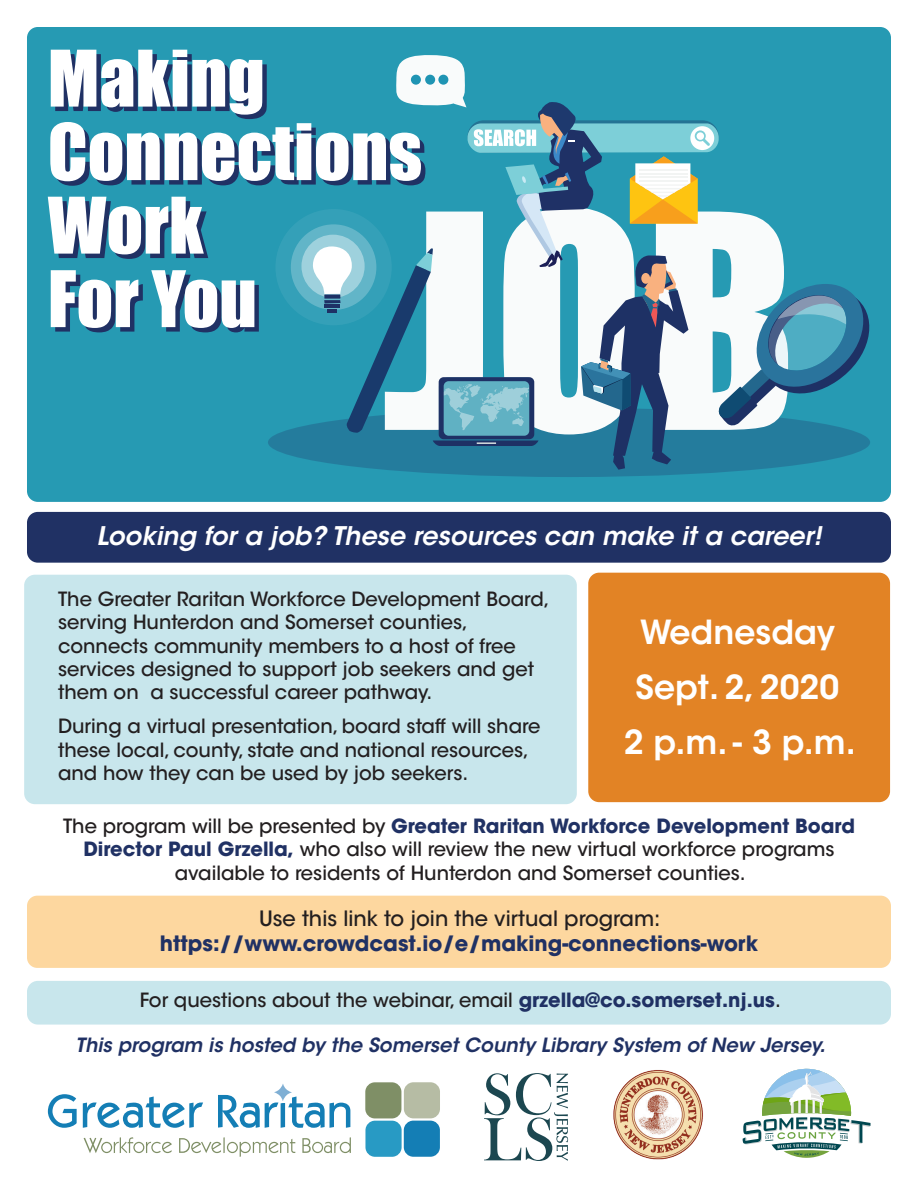
<style>
.page{position:relative;width:918px;height:1188px;background:#fff}
.page>*{position:absolute;margin:0;border:0;box-sizing:border-box;transform-origin:0 0}
.t1{font:72px/73.5px "Impact";color:#fff}
.t2{font:600 33px/54.6px "ITC Avant Garde Std";color:#fff;text-align:center}
.t3{font:italic 600 25.5px "ITC Avant Garde Std";color:#fff}
.t4{font:700 21px "ITC Avant Garde Std";color:#203164}
.t5{font:500 21px "ITC Avant Garde Std";color:#231f20}
.t6{font:500 19.5px/23.4px "ITC Avant Garde Std";color:#231f20}
.t7{font:italic 600 19.5px "ITC Avant Garde Std";color:#203164}
.s1{font-weight:700;color:#203164}
</style>
<div class="page">
<svg style="left:84px;top:1137px;width:88px;height:16px"></svg>
<svg style="left:179px;top:1137px;width:116px;height:20px"></svg>
<svg style="left:302px;top:1137px;width:49px;height:16px"></svg>
<div style="left:365px;top:1082px;width:36px;height:36px;background:#7f8f66;border-radius:10px"></div>
<div style="left:404px;top:1082px;width:36px;height:36px;background:#b6bca4;border-radius:10px"></div>
<div style="left:365px;top:1121px;width:37px;height:36px;background:#289ac4;border-radius:10px"></div>
<div style="left:404px;top:1121px;width:36px;height:36px;background:#147eb5;border-radius:10px"></div>
<svg style="left:48px;top:1094px;width:29px;height:34px"></svg>
<svg style="left:83px;top:1097px;width:120px;height:31px"></svg>
<svg style="left:218px;top:1084px;width:132px;height:44px"></svg>
<svg style="left:742px;top:1068px;width:129px;height:90px"></svg>
<img style="left:613px;top:1070px;width:90px;height:90px">
<svg style="left:484px;top:1073px;width:84px;height:88px"></svg>
<div style="left:588px;top:573px;width:302px;height:229px;background:#e28325;border-radius:11px"></div>
<div style="left:24px;top:575px;width:553px;height:229px;background:#c8e6ec;border-radius:11px"></div>
<div style="left:27px;top:512px;width:864px;height:51px;background:#203164;border-radius:11px"></div>
<div style="left:27px;top:27px;width:864px;height:475px;background:#269ab3;border-radius:11px"></div>
<div style="left:27px;top:896px;width:864px;height:72px;background:#fdd79f;border-radius:10px"></div>
<div style="left:27px;top:981px;width:864px;height:44px;background:#c8e6ec;border-radius:11px"></div>
<div style="left:268px;top:408px;width:602px;height:69px;background:#247c9d;border-radius:50%"></div>
<div style="left:275px;top:209px;width:117px;height:116px;background:#34a0b8;border-radius:50%"></div>
<div style="left:291px;top:224px;width:85px;height:86px;background:#62b5c8;border-radius:50%"></div>
<svg style="left:301px;top:235px;width:64px;height:63px"></svg>
<svg style="left:312px;top:55px;width:558px;height:415px"></svg>
<div style="left:641px;top:273px;width:9px;height:11px;background:#f9b17f;border-radius:50%"></div>
<h1 class="t1" style="left:48px;top:40px;width:376px">Making<br>Connections<br>Work<br>For You</h1>
<h3 class="t3" style="left:96px;top:520px;width:727px">Looking for a job? These resources can make it a career!</h3>
<p class="t6" style="left:58px;top:587px;width:493px">The Greater Raritan Workforce Development Board, serving Hunterdon and Somerset counties, connects community members to a host of free services designed to support job seekers and get them on a successful career pathway.</p>
<p class="t6" style="left:58px;top:715px;width:484px">During a virtual presentation, board staff will share these local, county, state and national resources, and how they can be used by job seekers.</p>
<p class="t6" style="left:63px;top:814px;width:793px;text-align:center">The program will be presented by <span class="s1">Greater Raritan Workforce Development Board<br>Director Paul Grzella,</span> who also will review the new virtual workforce programs available to residents of Hunterdon and Somerset counties.</p>
<p class="t5" style="left:259px;top:905px;width:403px">Use this link to join the virtual program:</p>
<p class="t4" style="left:160px;top:930px;width:600px">https://www.crowdcast.io/e/making-connections-work</p>
<h2 class="t2" style="left:624px;top:605px;width:234px">Wednesday<br>Sept. 2, 2020<br>2 p.m. - 3 p.m.</h2>
<p class="t6" style="left:140px;top:989px;width:643px">For questions about the webinar, email <span class="s1">grzella@co.somerset.nj.us</span>.</p>
<p class="t7" style="left:76px;top:1033px;width:751px">This program is hosted by the Somerset County Library System of New Jersey.</p>
</div>
